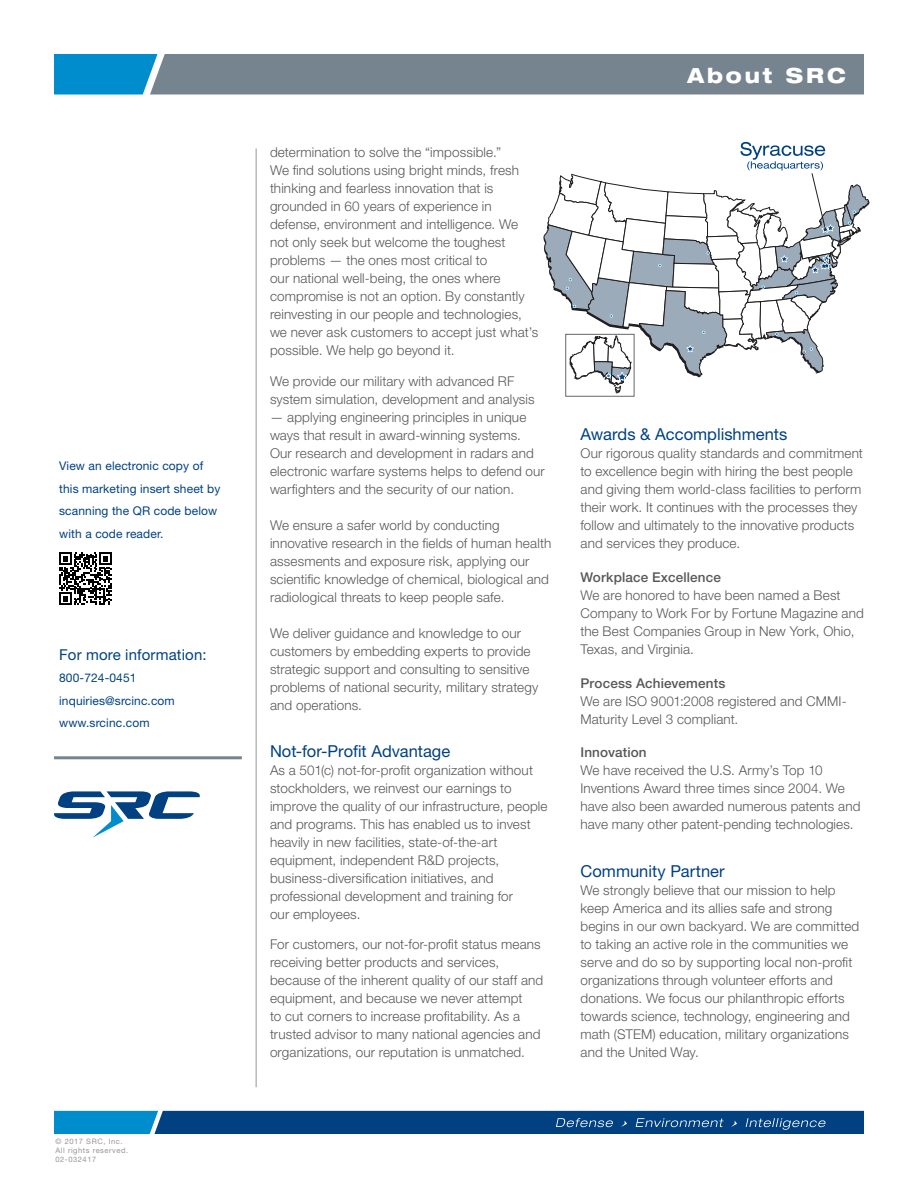
<style>
.page{position:relative;width:918px;height:1188px;background:#fff}
.page>*{position:absolute;margin:0;border:0;box-sizing:border-box;transform-origin:0 0}
.NEW_Division_Title{font:800 expanded 20.85px "Helvetica Neue LT Std";letter-spacing:.15em;color:#fff;scale:.93 1}
.NEW_Body_Copy_Head{font:16.5px "Helvetica Neue LT Std";color:#014181}
.NEW_Column_Head{font:15px "Helvetica Neue LT Std";letter-spacing:.01em;color:#014181}
.NEW_Body_Copy_Head-2{font:300 13.5px/18px "Helvetica Neue LT Std";letter-spacing:.01em;color:#57585a}
.NEW_Column_Head-2{font:12px "Helvetica Neue LT Std";letter-spacing:.01em;color:#014181}
.NEW_Body_copy{font:7.5px "Helvetica Neue LT Std";letter-spacing:.075em;color:#939598}
.s1{font-weight:500}
</style>
<div class="page">
<hr style="left:256px;top:148px;width:1px;height:939px;background:#939598">
<svg style="left:54px;top:54px;width:810px;height:40px;background:#698697"></svg>
<svg style="left:54px;top:1111px;width:810px;height:23px;background:#08508e"></svg>
<hr style="left:54px;top:756px;width:188px;height:3px;background:#76848f">
<svg style="left:54px;top:791px;width:146px;height:47px"></svg>
<svg style="left:59px;top:552px;width:53px;height:53px"></svg>
<div style="left:565px;top:334px;width:69px;height:63px;border:1px solid #676767"></div>
<svg style="left:544px;top:142px;width:325px;height:252px"></svg>
<p class="NEW_Column_Head-2" style="left:59px;top:459px;width:146px">View an electronic copy of</p>
<p class="NEW_Column_Head-2" style="left:59px;top:481px;width:163px">this marketing insert sheet by</p>
<p class="NEW_Column_Head-2" style="left:59px;top:504px;width:160px">scanning the QR code below</p>
<p class="NEW_Column_Head-2" style="left:59px;top:526px;width:106px">with a code reader.</p>
<p class="NEW_Column_Head" style="left:59px;top:645px;width:149px">For more information:</p>
<p class="NEW_Column_Head-2" style="left:59px;top:671px;width:79px">800-724-0451</p>
<p class="NEW_Column_Head-2" style="left:59px;top:693px;width:117px">inquiries@srcinc.com</p>
<p class="NEW_Column_Head-2" style="left:59px;top:716px;width:92px">www.srcinc.com</p>
<p class="NEW_Body_copy" style="left:56px;top:1136px;width:69px">© 2017 SRC, Inc.</p>
<p class="NEW_Body_copy" style="left:56px;top:1145px;width:74px">All rights reserved.</p>
<p class="NEW_Body_copy" style="left:56px;top:1154px;width:42px">02-032417</p>
<p class="NEW_Body_Copy_Head-2" style="left:270px;top:143px;width:270px">determination to solve the “impossible.”<br>We find solutions using bright minds, fresh thinking and fearless innovation that is grounded in 60 years of experience in defense, environment and intelligence. We not only seek but welcome the toughest problems — the ones most critical to<br>our national well-being, the ones where compromise is not an option. By constantly reinvesting in our people and technologies, we never ask customers to accept just what’s possible. We help go beyond it.</p>
<p class="NEW_Body_Copy_Head-2" style="left:270px;top:372px;width:266px">We provide our military with advanced RF system simulation, development and analysis</p>
<p class="NEW_Body_Copy_Head-2" style="left:270px;top:408px;width:276px">— applying engineering principles in unique ways that result in award-winning systems.<br>Our research and development in radars and electronic warfare systems helps to defend our warfighters and the security of our nation.</p>
<p class="NEW_Body_Copy_Head-2" style="left:270px;top:516px;width:283px">We ensure a safer world by conducting innovative research in the fields of human health assesments and exposure risk, applying our scientific knowledge of chemical, biological and radiological threats to keep people safe.</p>
<p class="NEW_Body_Copy_Head-2" style="left:270px;top:624px;width:270px">We deliver guidance and knowledge to our customers by embedding experts to provide strategic support and consulting to sensitive problems of national security, military strategy and operations.</p>
<p class="NEW_Body_Copy_Head" style="left:270px;top:742px;width:182px">Not-for-Profit Advantage</p>
<p class="NEW_Body_Copy_Head-2" style="left:270px;top:761px;width:279px">As a 501(c) not-for-profit organization without stockholders, we reinvest our earnings to improve the quality of our infrastructure, people and programs. This has enabled us to invest heavily in new facilities, state-of-the-art equipment, independent R&amp;D projects, business-diversification initiatives, and professional development and training for<br>our employees.</p>
<p class="NEW_Body_Copy_Head-2" style="left:270px;top:935px;width:275px">For customers, our not-for-profit status means receiving better products and services, because of the inherent quality of our staff and equipment, and because we never attempt<br>to cut corners to increase profitability. As a trusted advisor to many national agencies and organizations, our reputation is unmatched.</p>
<p class="NEW_Division_Title" style="left:688px;top:62px;width:172px">About SRC</p>
<p class="NEW_Body_Copy_Head" style="left:580px;top:424px;width:208px">Awards &amp; Accomplishments</p>
<p class="NEW_Body_Copy_Head-2" style="left:580px;top:444px;width:284px">Our rigorous quality standards and commitment to excellence begin with hiring the best people and giving them world-class facilities to perform their work. It continues with the processes they follow and ultimately to the innovative products and services they produce.</p>
<p class="NEW_Body_Copy_Head-2" style="left:580px;top:568px;width:285px"><span class="s1">Workplace Excellence<br></span>We are honored to have been named a Best Company to Work For by Fortune Magazine and the Best Companies Group in New York, Ohio, Texas, and Virginia.</p>
<p class="NEW_Body_Copy_Head-2" style="left:580px;top:674px;width:268px"><span class="s1">Process Achievements<br></span>We are ISO 9001:2008 registered and CMMI-<br>Maturity Level 3 compliant.</p>
<p class="NEW_Body_Copy_Head-2" style="left:580px;top:743px;width:281px"><span class="s1">Innovation<br></span>We have received the U.S. Army’s Top 10<br>Inventions Award three times since 2004. We have also been awarded numerous patents and have many other patent-pending technologies.</p>
<p class="NEW_Body_Copy_Head" style="left:580px;top:861px;width:146px">Community Partner</p>
<p class="NEW_Body_Copy_Head-2" style="left:580px;top:881px;width:280px">We strongly believe that our mission to help keep America and its allies safe and strong begins in our own backyard. We are committed to taking an active role in the communities we serve and do so by supporting local non-profit organizations through volunteer efforts and donations. We focus our philanthropic efforts towards science, technology, engineering and math (STEM) education, military organizations and the United Way.</p>
</div>
